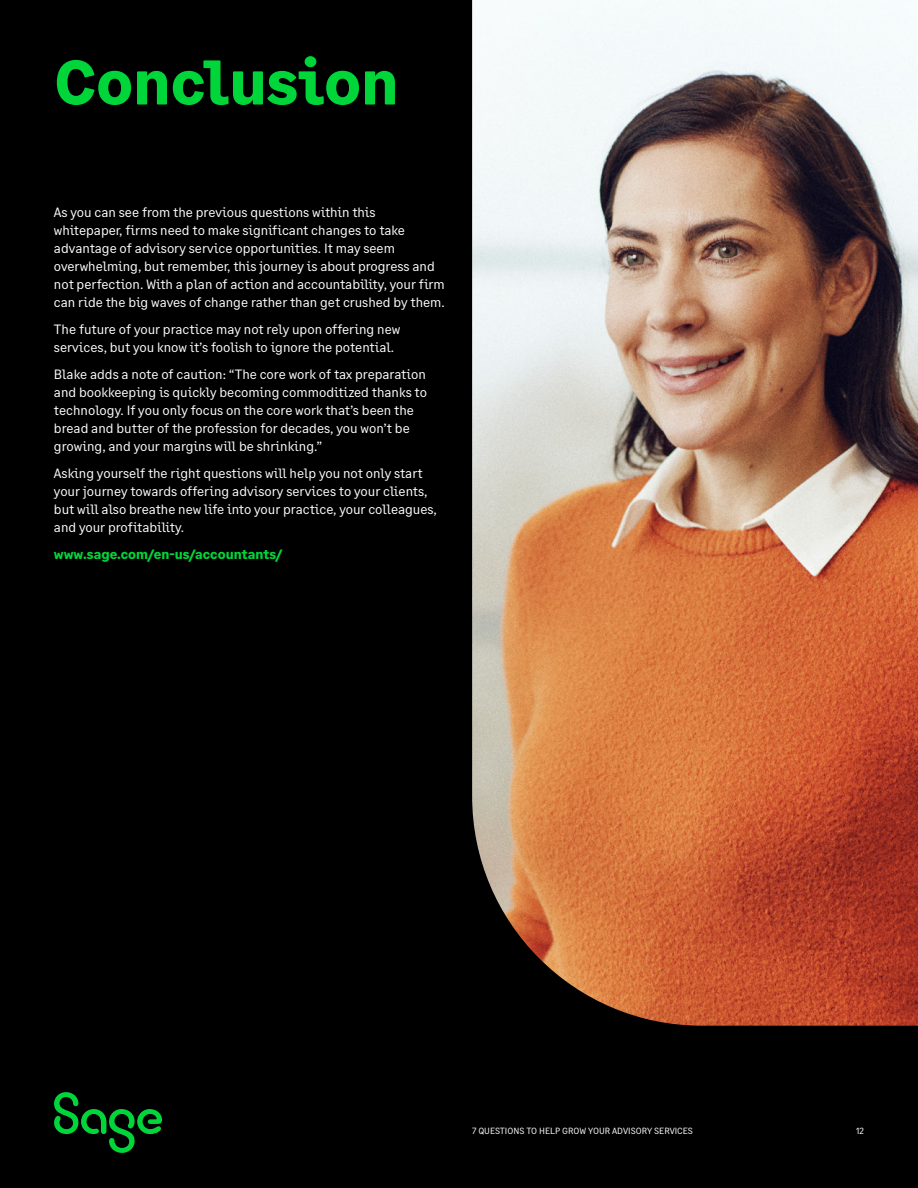
<style>
.page{position:relative;width:918px;height:1188px;background:#000}
.page>*{position:absolute;margin:0;border:0;box-sizing:border-box;transform-origin:0 0}
.t1{font:700 63px "Sage Text";color:#00d639}
.t2{font:13.5px/18px "Sage Text";color:#fff}
.t3{font:700 13.5px "Sage Text";color:#00d639}
.t4{font:9px "Sage Text";color:#fff}
</style>
<div class="page">
<img style="left:472px;top:0;width:446px;height:1026px">
<svg style="left:54px;top:1092px;width:108px;height:61px"></svg>
<h1 class="t1" style="left:54px;top:43px;width:346px">Conclusion</h1>
<p class="t2" style="left:54px;top:203px;width:392px">As you can see from the previous questions within this whitepaper, firms need to make significant changes to take advantage of advisory service opportunities. It may seem overwhelming, but remember, this journey is about progress and not perfection. With a plan of action and accountability, your firm can ride the big waves of change rather than get crushed by them.</p>
<p class="t2" style="left:54px;top:320px;width:348px">The future of your practice may not rely upon offering new services, but you know it’s foolish to ignore the potential.</p>
<p class="t2" style="left:54px;top:365px;width:375px">Blake adds a note of caution: “The core work of tax preparation and bookkeeping is quickly becoming commoditized thanks to technology. If you only focus on the core work that’s been the bread and butter of the profession for decades, you won’t be growing, and your margins will be shrinking.”</p>
<p class="t2" style="left:54px;top:464px;width:385px">Asking yourself the right questions will help you not only start your journey towards offering advisory services to your clients, but will also breathe new life into your practice, your colleagues, and your profitability.</p>
<p class="t3" style="left:54px;top:546px;width:230px">www.sage.com/en-us/accountants/</p>
<p class="t4" style="left:472px;top:1125px;width:222px">7 QUESTIONS TO HELP GROW YOUR ADVISORY SERVICES</p>
<p class="t4" style="left:856px;top:1125px;width:9px">12</p>
</div>
